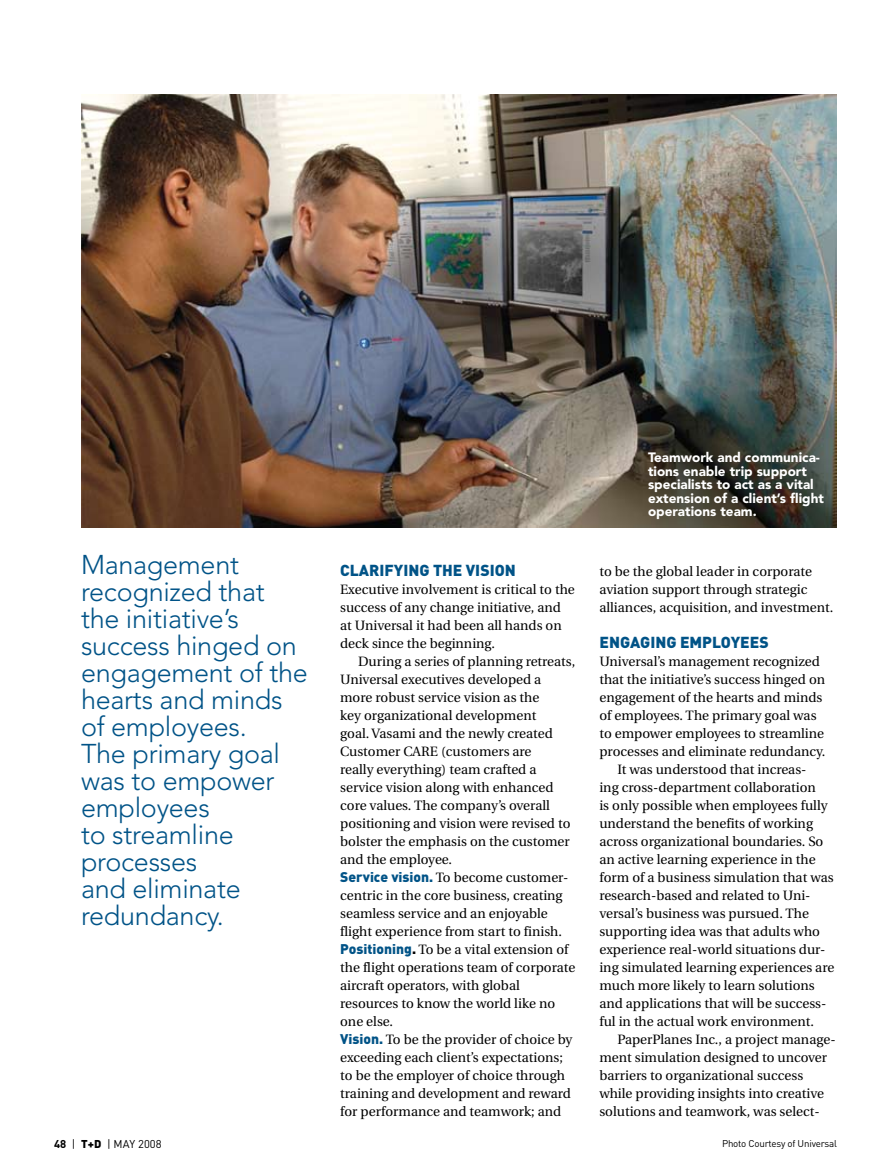
<style>
.page{position:relative;width:891px;height:1175px;background:#fff}
.page>*{position:absolute;margin:0;border:0;box-sizing:border-box;transform-origin:0 0}
.t1{font:300 27px/27px "Avenir";letter-spacing:-.01em;color:#005387}
.t2{font:900 15.75px "DINOT";color:#005387}
.t3{font:13.5px/18px "Utopia";color:#000}
.t4{font:900 13.5px/13.5px "Avenir";color:#fff}
.t5{font:11.25px "DINOT";color:#000}
.t6{font:9.75px "DINOT";letter-spacing:-.02em;color:#000}
.s1{font-family:"DINOT";font-weight:900;font-size:13.8px;color:#005387}
.s2{font-family:"DINOT";font-weight:900;font-size:13.8px}
.s3{font-weight:700}
.s4{font-weight:900}
</style>
<div class="page">
<img style="left:81px;top:94px;width:756px;height:434px">
<h1 class="t1" style="left:81px;top:551px;width:228px">Management recognized that the initiative’s success hinged on engagement of the hearts and minds of employees.<br>The primary goal was to empower employees<br>to streamline processes<br>and eliminate redundancy.</h1>
<p class="t2" style="left:340px;top:560px;width:177px">Clarifying the vision</p>
<p class="t3" style="left:340px;top:581px;width:236px">Executive involvement is critical to the success of any change initiative, and at Universal it had been all hands on deck since the beginning.</p>
<p class="t3" style="left:340px;top:653px;width:237px;text-indent:18px">During a series of planning retreats, Universal executives developed a more robust service vision as the<br>key organizational development<br>goal. Vasami and the newly created Customer CARE (customers are<br>really everything) team crafted a service vision along with enhanced core values. The company’s overall positioning and vision were revised to bolster the emphasis on the customer and the employee.<br><span class="s1">Service vision.</span> To become customer&shy;centric in the core business, creating seamless service and an enjoyable flight experience from start to finish.<br><span class="s1">Positioning</span><span class="s2">.</span> To be a vital extension of the flight operations team of corporate aircraft operators, with global resources to know the world like no one else.<br><span class="s1">Vision.</span> To be the provider of choice by exceeding each client’s expectations; to be the employer of choice through training and development and reward for performance and teamwork; and</p>
<p class="t4" style="left:648px;top:451px;width:177px">Teamwork and communica&shy;tions enable trip support specialists to act as a vital extension of a client’s flight operations team.</p>
<p class="t3" style="left:599px;top:563px;width:235px">to be the global leader in corporate aviation support through strategic alliances, acquisition, and investment.</p>
<p class="t2" style="left:599px;top:632px;width:171px">Engaging employees</p>
<p class="t3" style="left:599px;top:653px;width:222px">Universal’s management recognized</p>
<p class="t3" style="left:599px;top:671px;width:227px">that the initiative’s success hinged on</p>
<p class="t3" style="left:599px;top:689px;width:225px">engagement of the hearts and minds</p>
<p class="t3" style="left:599px;top:707px;width:219px">of employees. The primary goal was</p>
<p class="t3" style="left:599px;top:725px;width:226px">to empower employees to streamline</p>
<p class="t3" style="left:599px;top:743px;width:227px">processes and eliminate redundancy.</p>
<p class="t3" style="left:617px;top:761px;width:191px">It was understood that increas-</p>
<p class="t3" style="left:599px;top:779px;width:218px">ing cross-department collaboration</p>
<p class="t3" style="left:599px;top:797px;width:230px">is only possible when employees fully</p>
<p class="t3" style="left:599px;top:815px;width:215px">understand the benefits of working</p>
<p class="t3" style="left:599px;top:833px;width:225px">across organizational boundaries. So</p>
<p class="t3" style="left:599px;top:851px;width:218px">an active learning experience in the</p>
<p class="t3" style="left:599px;top:869px;width:236px">form of a business simulation that was</p>
<p class="t3" style="left:599px;top:887px;width:213px">research-based and related to Uni-</p>
<p class="t3" style="left:599px;top:905px;width:211px">versal’s business was pursued. The</p>
<p class="t3" style="left:599px;top:923px;width:222px">supporting idea was that adults who</p>
<p class="t3" style="left:599px;top:941px;width:228px">experience real-world situations dur-</p>
<p class="t3" style="left:599px;top:959px;width:236px">ing simulated learning experiences are</p>
<p class="t3" style="left:599px;top:977px;width:217px">much more likely to learn solutions</p>
<p class="t3" style="left:599px;top:995px;width:229px">and applications that will be success-</p>
<p class="t3" style="left:599px;top:1013px;width:216px">ful in the actual work environment.</p>
<p class="t3" style="left:617px;top:1031px;width:220px">PaperPlanes Inc., a project manage-</p>
<p class="t3" style="left:599px;top:1049px;width:229px">ment simulation designed to uncover</p>
<p class="t3" style="left:599px;top:1067px;width:205px">barriers to organizational success</p>
<p class="t3" style="left:599px;top:1085px;width:226px">while providing insights into creative</p>
<p class="t3" style="left:599px;top:1103px;width:222px">solutions and teamwork, was select-</p>
<p class="t5" style="left:54px;top:1136px;width:109px"><span class="s3">48</span> | <span class="s4">T+D</span> | may 2008</p>
<p class="t6" style="left:722px;top:1137px;width:116px">Photo Courtesy of Universal</p>
</div>
